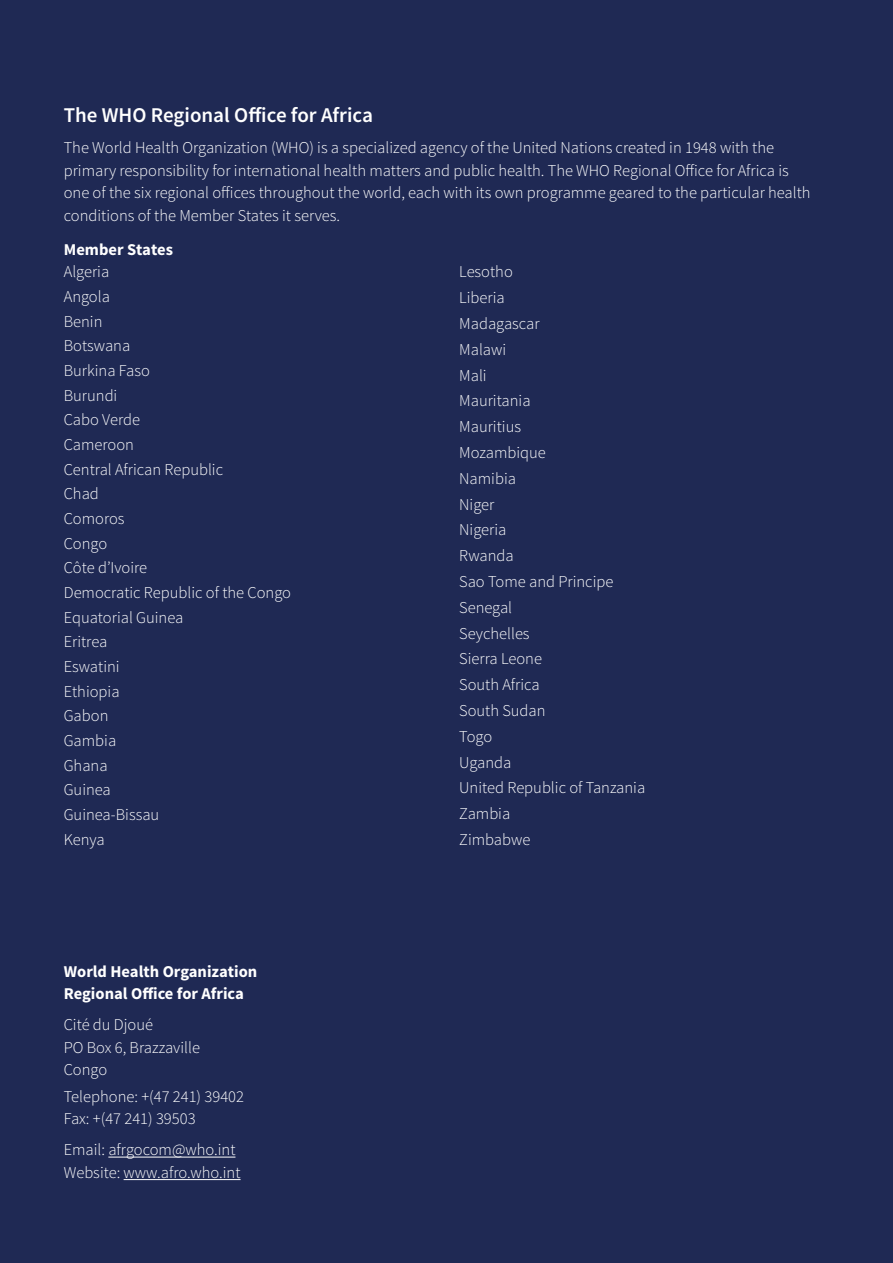
<style>
.page{position:relative;width:893px;height:1263px;background:#1f2954}
.page>*{position:absolute;margin:0;border:0;box-sizing:border-box;transform-origin:0 0}
.t1{font:600 21px "Source Sans Pro";color:#fff}
.t2{font:300 16.5px/24.6px "Source Sans Pro";color:#fff}
.t3{font:700 16.5px/22.5px "Source Sans Pro";color:#fff}
</style>
<div class="page">
<hr style="left:108px;top:1157px;width:127px;height:1px;background:#fff">
<hr style="left:124px;top:1179px;width:117px;height:1px;background:#fff">
<p class="t1" style="left:64px;top:102px;width:311px">The WHO Regional Office for Africa</p>
<p class="t2" style="left:64px;top:136px;width:748px;line-height:22.5px">The World Health Organization (WHO) is a specialized agency of the United Nations created in 1948 with the primary responsibility for international health matters and public health. The WHO Regional Office for Africa is one of the six regional offices throughout the world, each with its own programme geared to the particular health conditions of the Member States it serves.</p>
<p class="t3" style="left:64px;top:239px;width:111px">Member States</p>
<p class="t2" style="left:64px;top:260px;width:229px">Algeria<br>Angola<br>Benin<br>Botswana<br>Burkina Faso<br>Burundi<br>Cabo Verde<br>Cameroon<br>Central African Republic<br>Chad<br>Comoros<br>Congo<br>Côte d’Ivoire<br>Democratic Republic of the Congo<br>Equatorial Guinea<br>Eritrea<br>Eswatini<br>Ethiopia<br>Gabon<br>Gambia<br>Ghana<br>Guinea<br>Guinea-Bissau<br>Kenya</p>
<p class="t2" style="left:459px;top:259px;width:188px;line-height:25.8px">Lesotho<br>Liberia<br>Madagascar<br>Malawi<br>Mali<br>Mauritania<br>Mauritius<br>Mozambique<br>Namibia<br>Niger<br>Nigeria<br>Rwanda<br>Sao Tome and Principe<br>Senegal<br>Seychelles<br>Sierra Leone<br>South Africa<br>South Sudan<br>Togo<br>Uganda<br>United Republic of Tanzania<br>Zambia<br>Zimbabwe</p>
<p class="t3" style="left:64px;top:960px;width:195px">World Health Organization<br>Regional Office for Africa</p>
<p class="t2" style="left:64px;top:1013px;width:138px;line-height:22.5px">Cité du Djoué<br>PO Box 6, Brazzaville<br>Congo</p>
<p class="t2" style="left:64px;top:1085px;width:182px;line-height:22.5px">Telephone: +(47 241) 39402<br>Fax: +(47 241) 39503</p>
<p class="t2" style="left:64px;top:1139px;width:178px;line-height:22.5px">Email: afrgocom@who.int<br>Website: www.afro.who.int</p>
</div>
